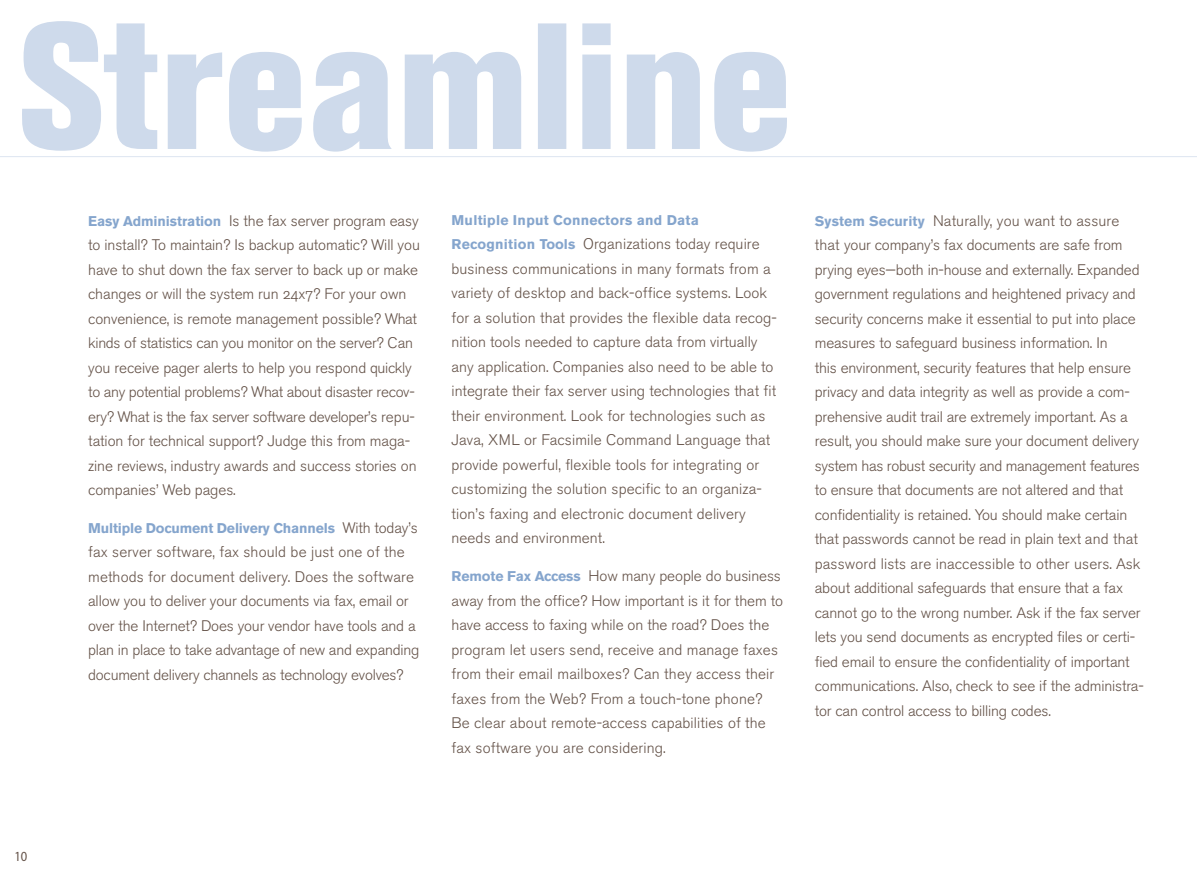
<style>
.page{position:relative;width:1197px;height:882px;background:#fff}
.page>*{position:absolute;margin:0;border:0;box-sizing:border-box;transform-origin:0 0}
.A_Captaris_body{font:15.22px/24.5px "Akzidenz Grotesk BE Light Os F";letter-spacing:-.005em;color:#645248}
.A_Captaris_body-2{font:700 14px "Akzidenz Grotesk BE";letter-spacing:-.01em;color:#85a5cd}
.A_Captaris_body-3{font:700 14px "Akzidenz Grotesk BE";letter-spacing:.02em;color:#85a5cd}
.A_Captaris_CAPS_BODY{font:14px "Myriad Pro";color:#645248;scale:.9 1}
.s1{font-family:"Akzidenz Grotesk BE";font-weight:700;font-size:14px;color:#85a5cd}
.s2{font-family:"Akzidenz Grotesk BE Light Os F";font-weight:400;font-size:15.22px;color:#645248}
</style>
<div class="page">
<svg style="left:22px;top:21px;width:765px;height:131px"></svg>
<hr style="left:0;top:156px;width:1197px;height:1px;background:#dde5f1">
<p class="A_Captaris_CAPS_BODY" style="left:15px;top:847px;width:16px">10</p>
<p class="A_Captaris_body" style="left:88px;top:208px;width:333px"><span class="s1">Easy Administration</span> Is the fax server program easy to install? To maintain? Is backup automatic? Will you have to shut down the fax server to back up or make changes or will the system run 24x7? For your own convenience, is remote management possible? What kinds of statistics can you monitor on the server? Can you receive pager alerts to help you respond quickly to any potential problems? What about disaster recov&shy;ery? What is the fax server software developer’s repu&shy;tation for technical support? Judge this from maga&shy;zine reviews, industry awards and success stories on companies’ Web pages.</p>
<p class="A_Captaris_body-2" style="left:88px;top:520px;width:331px">Multiple Document Delivery Channels <span class="s2">With today’s</span></p>
<p class="A_Captaris_body" style="left:88px;top:540px;width:333px">fax server software, fax should be just one of the methods for document delivery. Does the software allow you to deliver your documents via fax, email or over the Internet? Does your vendor have tools and a plan in place to take advantage of new and expanding document delivery channels as technology evolves?</p>
<p class="A_Captaris_body-3" style="left:452px;top:212px;width:249px">Multiple Input Connectors and Data</p>
<p class="A_Captaris_body" style="left:452px;top:232px;width:327px"><span class="s1">Recognition Tools</span> Organizations today require business communications in many formats from a variety of desktop and back-office systems. Look for a solution that provides the flexible data recog&shy;nition tools needed to capture data from virtually any application. Companies also need to be able to integrate their fax server using technologies that fit their environment. Look for technologies such as Java, XML or Facsimile Command Language that provide powerful, flexible tools for integrating or customizing the solution specific to an organiza&shy;tion’s faxing and electronic document delivery needs and environment.</p>
<p class="A_Captaris_body" style="left:452px;top:564px;width:333px"><span class="s1">Remote Fax Access</span> How many people do business away from the office? How important is it for them to have access to faxing while on the road? Does the program let users send, receive and manage faxes from their email mailboxes? Can they access their faxes from the Web? From a touch-tone phone?<br>Be clear about remote-access capabilities of the fax software you are considering.</p>
<p class="A_Captaris_body" style="left:815px;top:208px;width:331px"><span class="s1">System Security</span> Naturally, you want to assure that your company’s fax documents are safe from prying eyes—both in-house and externally. Expanded government regulations and heightened privacy and security concerns make it essential to put into place measures to safeguard business information. In<br>this environment, security features that help ensure privacy and data integrity as well as provide a com&shy;prehensive audit trail are extremely important. As a result, you should make sure your document delivery system has robust security and management features to ensure that documents are not altered and that confidentiality is retained. You should make certain that passwords cannot be read in plain text and that password lists are inaccessible to other users. Ask about additional safeguards that ensure that a fax cannot go to the wrong number. Ask if the fax server lets you send documents as encrypted files or certi&shy;fied email to ensure the confidentiality of important communications. Also, check to see if the administra&shy;tor can control access to billing codes.</p>
</div>
